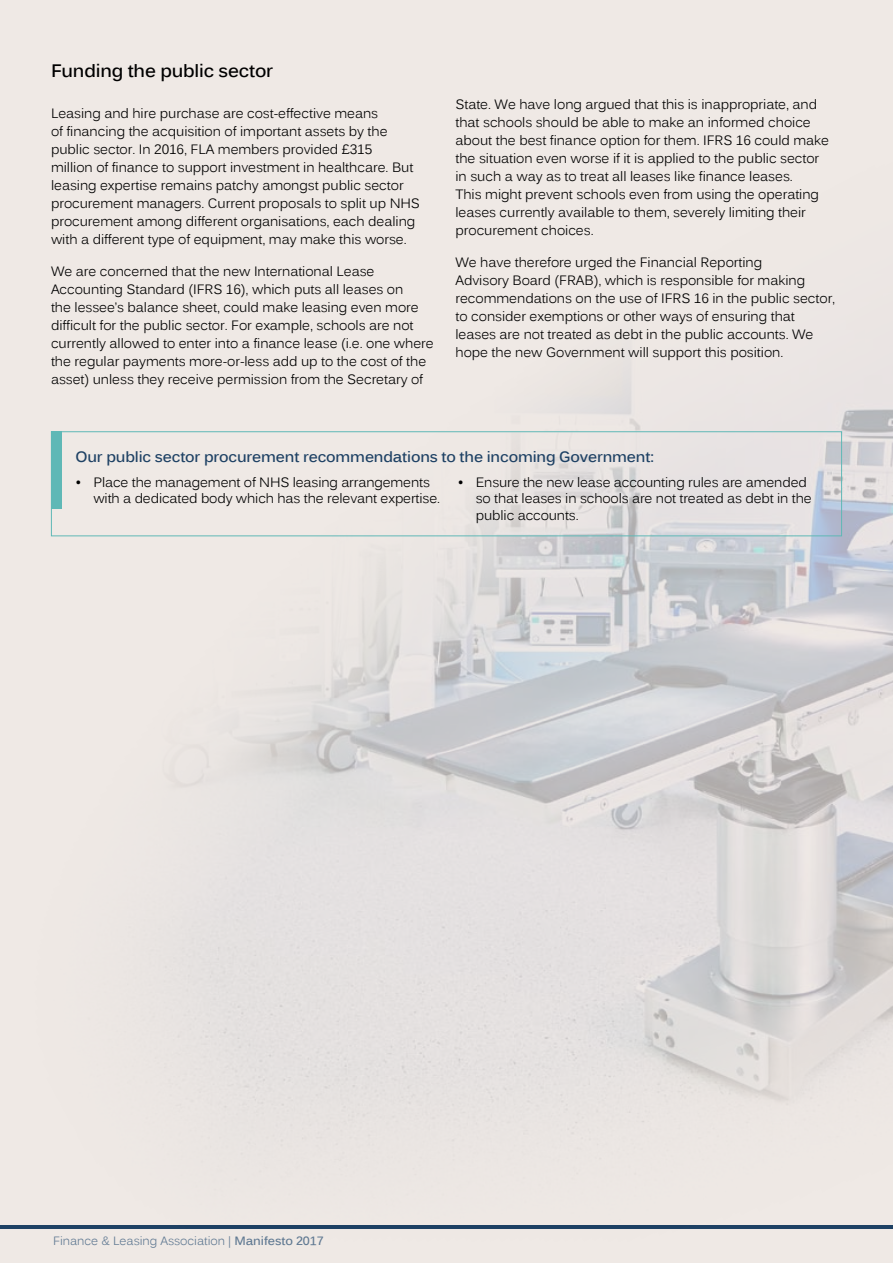
<style>
.page{position:relative;width:893px;height:1263px;background:#fff}
.page>*{position:absolute;margin:0;border:0;box-sizing:border-box;transform-origin:0 0}
.t1{font:700 18px "Kalinga";letter-spacing:-.01em;color:#000}
.t2{font:700 15px "Kalinga";letter-spacing:-.01em;color:#1e4164}
.t3{font:13.5px/18px "Kalinga";letter-spacing:-.005em;color:#000}
.t4{font:12px "Kalinga";letter-spacing:-.005em;color:#617a93}
.s1{font-weight:700}
</style>
<div class="page">
<img style="left:0;top:0;width:893px;height:1263px">
<div style="left:51px;top:431px;width:791px;height:105px;border:1px solid #5fb8b6"></div>
<div style="left:52px;top:432px;width:10px;height:77px;background:#5fb8b6"></div>
<h1 class="t1" style="left:51px;top:59px;width:224px">Funding the public sector</h1>
<p class="t3" style="left:51px;top:106px;width:370px">Leasing and hire purchase are cost-effective means<br>of financing the acquisition of important assets by the public sector. In 2016, FLA members provided £315<br>million of finance to support investment in healthcare. But leasing expertise remains patchy amongst public sector procurement managers. Current proposals to split up NHS procurement among different organisations, each dealing with a different type of equipment, may make this worse.</p>
<p class="t3" style="left:51px;top:263px;width:384px">We are concerned that the new International Lease Accounting Standard (IFRS 16), which puts all leases on<br>the lessee’s balance sheet, could make leasing even more difficult for the public sector. For example, schools are not currently allowed to enter into a finance lease (i.e. one where the regular payments more-or-less add up to the cost of the asset) unless they receive permission from the Secretary of</p>
<p class="t3" style="left:455px;top:97px;width:375px">State. We have long argued that this is inappropriate, and that schools should be able to make an informed choice about the best finance option for them. IFRS 16 could make the situation even worse if it is applied to the public sector in such a way as to treat all leases like finance leases.<br>This might prevent schools even from using the operating leases currently available to them, severely limiting their procurement choices.</p>
<p class="t3" style="left:455px;top:254px;width:381px">We have therefore urged the Financial Reporting<br>Advisory Board (FRAB), which is responsible for making recommendations on the use of IFRS 16 in the public sector, to consider exemptions or other ways of ensuring that leases are not treated as debt in the public accounts. We hope the new Government will support this position.</p>
<p class="t2" style="left:75px;top:446px;width:580px">Our public sector procurement recommendations to the incoming Government:</p>
<p class="t3" style="left:93px;top:475px;width:348px;line-height:16.5px;text-indent:-18px">• Place the management of NHS leasing arrangements with a dedicated body which has the relevant expertise.</p>
<p class="t3" style="left:476px;top:475px;width:337px;line-height:16.5px;text-indent:-18px">• Ensure the new lease accounting rules are amended so that leases in schools are not treated as debt in the public accounts.</p>
<p class="t4" style="left:53px;top:1233px;width:272px">Finance &amp; Leasing Association | <span class="s1">Manifesto 2017</span></p>
</div>
